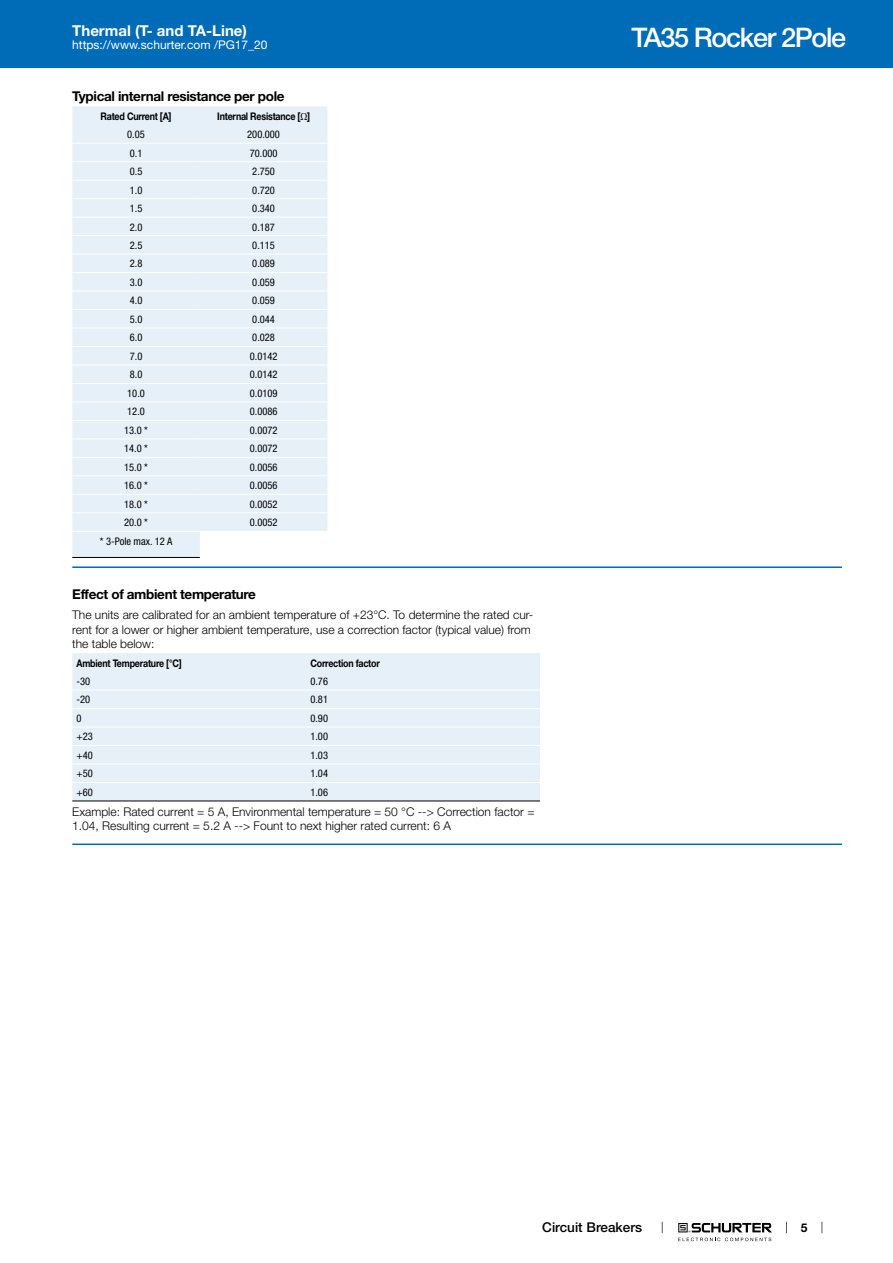
<style>
.page{position:relative;width:893px;height:1263px;background:#fff}
.page>*{position:absolute;margin:0;border:0;box-sizing:border-box;transform-origin:0 0}
.t1{font:500 27px "Helvetica Neue LT";letter-spacing:-.05em;color:#fff}
.t2{font:700 15px "Helvetica Neue LT";color:#fff}
.t3{font:700 13.5px "Helvetica Neue LT";letter-spacing:-.025em;color:#000}
.t4{font:500 13.5px "Helvetica Neue LT";color:#000}
.t5{font:300 12px/14.4px "Helvetica Neue LT";color:#000}
.t6{font:12px "Helvetica Neue LT";color:#fff}
.t7{font:700 12px "Helvetica Neue LT";color:#000}
.t8{font:condensed 10.5px "Helvetica Neue LT";color:#000}
.t9{font:700 10.5px "Helvetica Neue LT";letter-spacing:-.025em;color:#000;scale:.85 1}
.s1{font-family:"Arial Unicode MS";font-weight:400}
</style>
<div class="page">
<svg style="left:678px;top:1223px;width:94px;height:18px"></svg>
<div style="left:0;top:0;width:893px;height:68px;background:#006bb6"></div>
<div style="left:72px;top:106px;width:255px;height:451px;background:#e6f0f8"></div>
<hr style="left:72px;top:143px;width:128px;height:1px;background:#fff">
<hr style="left:200px;top:143px;width:127px;height:1px;background:#fff">
<hr style="left:72px;top:161px;width:128px;height:1px;background:#fff">
<hr style="left:200px;top:161px;width:127px;height:1px;background:#fff">
<hr style="left:72px;top:180px;width:128px;height:1px;background:#fff">
<hr style="left:200px;top:180px;width:127px;height:1px;background:#fff">
<hr style="left:72px;top:198px;width:128px;height:1px;background:#fff">
<hr style="left:200px;top:198px;width:127px;height:1px;background:#fff">
<hr style="left:72px;top:217px;width:128px;height:1px;background:#fff">
<hr style="left:200px;top:217px;width:127px;height:1px;background:#fff">
<hr style="left:72px;top:235px;width:128px;height:1px;background:#fff">
<hr style="left:200px;top:235px;width:127px;height:1px;background:#fff">
<hr style="left:72px;top:254px;width:128px;height:1px;background:#fff">
<hr style="left:200px;top:254px;width:127px;height:1px;background:#fff">
<hr style="left:72px;top:272px;width:128px;height:1px;background:#fff">
<hr style="left:200px;top:272px;width:127px;height:1px;background:#fff">
<hr style="left:72px;top:291px;width:128px;height:1px;background:#fff">
<hr style="left:200px;top:291px;width:127px;height:1px;background:#fff">
<hr style="left:72px;top:309px;width:128px;height:1px;background:#fff">
<hr style="left:200px;top:309px;width:127px;height:1px;background:#fff">
<hr style="left:72px;top:328px;width:128px;height:1px;background:#fff">
<hr style="left:200px;top:328px;width:127px;height:1px;background:#fff">
<hr style="left:72px;top:346px;width:128px;height:1px;background:#fff">
<hr style="left:200px;top:346px;width:127px;height:1px;background:#fff">
<hr style="left:72px;top:365px;width:128px;height:1px;background:#fff">
<hr style="left:200px;top:365px;width:127px;height:1px;background:#fff">
<hr style="left:72px;top:383px;width:128px;height:1px;background:#fff">
<hr style="left:200px;top:383px;width:127px;height:1px;background:#fff">
<hr style="left:72px;top:402px;width:128px;height:1px;background:#fff">
<hr style="left:200px;top:402px;width:127px;height:1px;background:#fff">
<hr style="left:72px;top:420px;width:128px;height:1px;background:#fff">
<hr style="left:200px;top:420px;width:127px;height:1px;background:#fff">
<hr style="left:72px;top:438px;width:128px;height:1px;background:#fff">
<hr style="left:200px;top:438px;width:127px;height:1px;background:#fff">
<hr style="left:72px;top:457px;width:128px;height:1px;background:#fff">
<hr style="left:200px;top:457px;width:127px;height:1px;background:#fff">
<hr style="left:72px;top:475px;width:128px;height:1px;background:#fff">
<hr style="left:200px;top:475px;width:127px;height:1px;background:#fff">
<hr style="left:72px;top:494px;width:128px;height:1px;background:#fff">
<hr style="left:200px;top:494px;width:127px;height:1px;background:#fff">
<hr style="left:72px;top:512px;width:128px;height:1px;background:#fff">
<hr style="left:200px;top:512px;width:127px;height:1px;background:#fff">
<hr style="left:72px;top:531px;width:128px;height:1px;background:#fff">
<hr style="left:200px;top:531px;width:127px;height:1px;background:#fff">
<hr style="left:72px;top:557px;width:128px;height:1px;background:#000">
<hr style="left:72px;top:566px;width:770px;height:2px;background:#006bb6">
<div style="left:72px;top:653px;width:468px;height:148px;background:#e6f0f8"></div>
<hr style="left:72px;top:690px;width:234px;height:1px;background:#fff">
<hr style="left:306px;top:690px;width:234px;height:1px;background:#fff">
<hr style="left:72px;top:708px;width:234px;height:1px;background:#fff">
<hr style="left:306px;top:708px;width:234px;height:1px;background:#fff">
<hr style="left:72px;top:727px;width:234px;height:1px;background:#fff">
<hr style="left:306px;top:727px;width:234px;height:1px;background:#fff">
<hr style="left:72px;top:745px;width:234px;height:1px;background:#fff">
<hr style="left:306px;top:745px;width:234px;height:1px;background:#fff">
<hr style="left:72px;top:764px;width:234px;height:1px;background:#fff">
<hr style="left:306px;top:764px;width:234px;height:1px;background:#fff">
<hr style="left:72px;top:782px;width:234px;height:1px;background:#fff">
<hr style="left:306px;top:782px;width:234px;height:1px;background:#fff">
<hr style="left:72px;top:801px;width:234px;height:1px;background:#000">
<hr style="left:306px;top:801px;width:234px;height:1px;background:#000">
<hr style="left:72px;top:843px;width:770px;height:2px;background:#006bb6">
<p class="t2" style="left:72px;top:21px;width:176px">Thermal (T- and TA-Line)</p>
<p class="t6" style="left:72px;top:38px;width:197px">https://www.schurter.com /PG17_20</p>
<p class="t3" style="left:72px;top:88px;width:214px">Typical internal resistance per pole</p>
<p class="t9" style="left:101px;top:109px;width:85px">Rated Current [A]</p>
<p class="t9" style="left:217px;top:109px;width:111px">Internal Resistance [<span class="s1">Ω</span>]</p>
<p class="t8" style="left:127px;top:128px;width:19px">0.05</p>
<p class="t8" style="left:247px;top:128px;width:34px">200.000</p>
<p class="t8" style="left:130px;top:147px;width:14px">0.1</p>
<p class="t8" style="left:250px;top:147px;width:29px">70.000</p>
<p class="t8" style="left:130px;top:165px;width:14px">0.5</p>
<p class="t8" style="left:252px;top:165px;width:24px">2.750</p>
<p class="t8" style="left:130px;top:184px;width:14px">1.0</p>
<p class="t8" style="left:252px;top:184px;width:24px">0.720</p>
<p class="t8" style="left:130px;top:202px;width:14px">1.5</p>
<p class="t8" style="left:252px;top:202px;width:24px">0.340</p>
<p class="t8" style="left:130px;top:221px;width:14px">2.0</p>
<p class="t8" style="left:252px;top:221px;width:24px">0.187</p>
<p class="t8" style="left:130px;top:239px;width:14px">2.5</p>
<p class="t8" style="left:252px;top:239px;width:24px">0.115</p>
<p class="t8" style="left:130px;top:258px;width:14px">2.8</p>
<p class="t8" style="left:252px;top:258px;width:24px">0.089</p>
<p class="t8" style="left:130px;top:276px;width:14px">3.0</p>
<p class="t8" style="left:252px;top:276px;width:24px">0.059</p>
<p class="t8" style="left:130px;top:295px;width:14px">4.0</p>
<p class="t8" style="left:252px;top:295px;width:24px">0.059</p>
<p class="t8" style="left:130px;top:313px;width:14px">5.0</p>
<p class="t8" style="left:252px;top:313px;width:24px">0.044</p>
<p class="t8" style="left:130px;top:332px;width:14px">6.0</p>
<p class="t8" style="left:252px;top:332px;width:24px">0.028</p>
<p class="t8" style="left:130px;top:350px;width:14px">7.0</p>
<p class="t8" style="left:250px;top:350px;width:29px">0.0142</p>
<p class="t8" style="left:130px;top:369px;width:14px">8.0</p>
<p class="t8" style="left:250px;top:369px;width:29px">0.0142</p>
<p class="t8" style="left:127px;top:387px;width:19px">10.0</p>
<p class="t8" style="left:250px;top:387px;width:29px">0.0109</p>
<p class="t8" style="left:127px;top:406px;width:19px">12.0</p>
<p class="t8" style="left:250px;top:406px;width:29px">0.0086</p>
<p class="t8" style="left:124px;top:424px;width:25px">13.0 *</p>
<p class="t8" style="left:250px;top:424px;width:29px">0.0072</p>
<p class="t8" style="left:124px;top:442px;width:25px">14.0 *</p>
<p class="t8" style="left:250px;top:442px;width:29px">0.0072</p>
<p class="t8" style="left:124px;top:461px;width:25px">15.0 *</p>
<p class="t8" style="left:250px;top:461px;width:29px">0.0056</p>
<p class="t8" style="left:124px;top:479px;width:25px">16.0 *</p>
<p class="t8" style="left:250px;top:479px;width:29px">0.0056</p>
<p class="t8" style="left:124px;top:498px;width:25px">18.0 *</p>
<p class="t8" style="left:250px;top:498px;width:29px">0.0052</p>
<p class="t8" style="left:124px;top:516px;width:25px">20.0 *</p>
<p class="t8" style="left:250px;top:516px;width:29px">0.0052</p>
<p class="t8" style="left:100px;top:535px;width:74px">* 3-Pole max. 12 A</p>
<p class="t3" style="left:72px;top:586px;width:185px">Effect of ambient temperature</p>
<p class="t5" style="left:72px;top:607px;width:463px">The units are calibrated for an ambient temperature of +23°C. To determine the rated cur&shy;rent for a lower or higher ambient temperature, use a correction factor (typical value) from the table below:</p>
<p class="t9" style="left:77px;top:656px;width:125px">Ambient Temperature [°C]</p>
<p class="t9" style="left:310px;top:656px;width:83px">Correction factor</p>
<p class="t8" style="left:77px;top:675px;width:15px">-30</p>
<p class="t8" style="left:310px;top:675px;width:19px">0.76</p>
<p class="t8" style="left:77px;top:694px;width:15px">-20</p>
<p class="t8" style="left:310px;top:694px;width:19px">0.81</p>
<p class="t8" style="left:77px;top:712px;width:7px">0</p>
<p class="t8" style="left:310px;top:712px;width:19px">0.90</p>
<p class="t8" style="left:77px;top:731px;width:18px">+23</p>
<p class="t8" style="left:310px;top:731px;width:19px">1.00</p>
<p class="t8" style="left:77px;top:749px;width:18px">+40</p>
<p class="t8" style="left:310px;top:749px;width:19px">1.03</p>
<p class="t8" style="left:77px;top:768px;width:18px">+50</p>
<p class="t8" style="left:310px;top:768px;width:19px">1.04</p>
<p class="t8" style="left:77px;top:786px;width:18px">+60</p>
<p class="t8" style="left:310px;top:786px;width:19px">1.06</p>
<p class="t5" style="left:72px;top:804px;width:464px">Example: Rated current = 5 A, Environmental temperature = 50 °C --&gt; Correction factor =<br>1.04, Resulting current = 5.2 A --&gt; Fount to next higher rated current: 6 A</p>
<h1 class="t1" style="left:632px;top:21px;width:216px">TA35 Rocker 2Pole</h1>
<p class="t4" style="left:542px;top:1219px;width:101px">Circuit Breakers</p>
<p class="t7" style="left:801px;top:1220px;width:8px">5</p>
</div>
